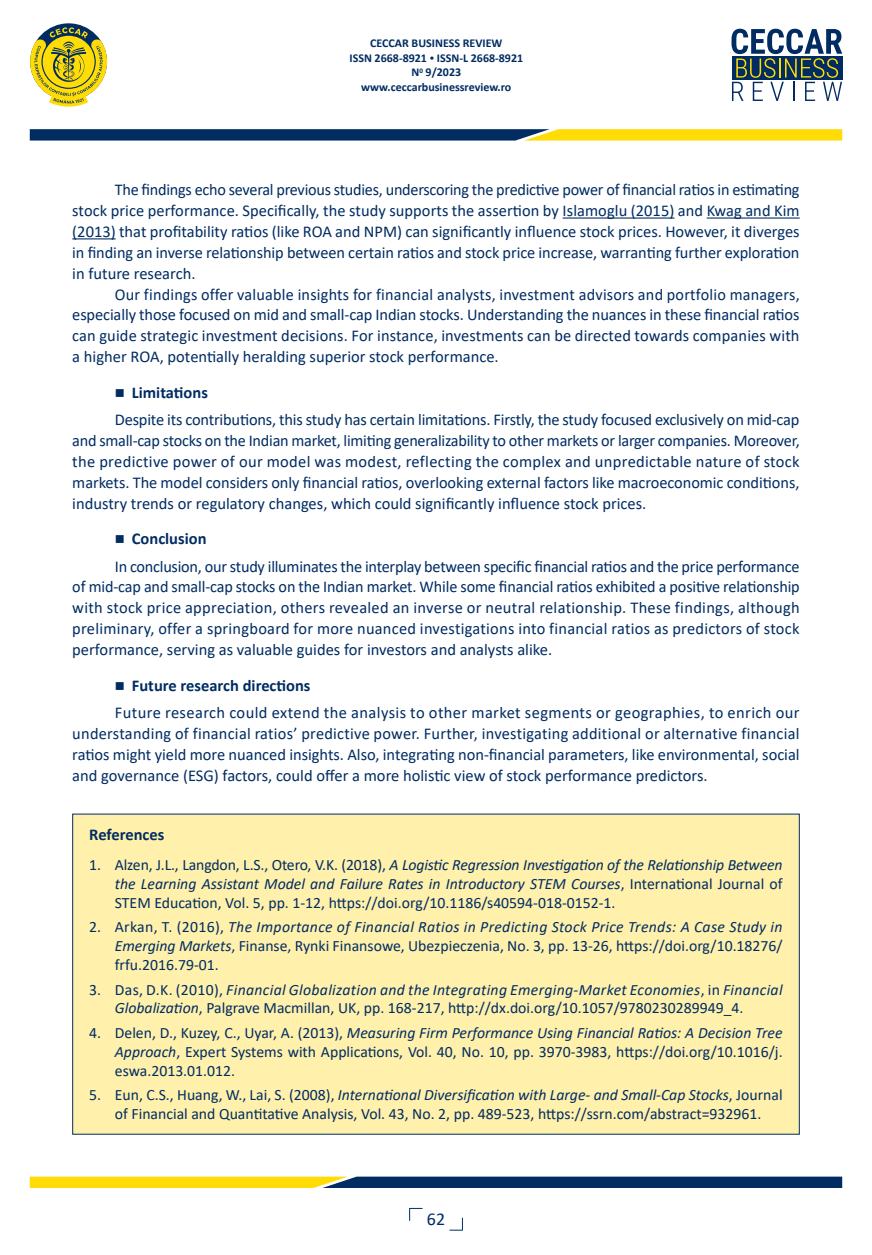
<style>
.page{position:relative;width:872px;height:1255px;background:#fff}
.page>*{position:absolute;margin:0;border:0;box-sizing:border-box;transform-origin:0 0}
.t1{font:18px "Calibri";color:#002c62}
.t2{font:16.5px/20.9px "Calibri";letter-spacing:-.005em;color:#002c62;text-align:justify}
.t3{font:16.5px/27.3px "Calibri";letter-spacing:.025em;color:#002c62}
.t4{font:700 16.5px "Calibri";color:#002c62}
.t5{font:15.75px/18.9px "Calibri";color:#002c62;text-align:justify}
.t6{font:700 12px/14.4px "Calibri";color:#002c62;text-align:center}
.s1{font-size:9px}
.s2{font-weight:700}
.s3{font-style:italic}
</style>
<div class="page">
<svg style="left:409px;top:1207px;width:13px;height:13px"></svg>
<svg style="left:30px;top:27px;width:77px;height:80px"></svg>
<svg style="left:731px;top:29px;width:111px;height:72px"></svg>
<svg style="left:30px;top:129px;width:812px;height:11px;background:#637144"></svg>
<svg style="left:30px;top:1176px;width:812px;height:11px;background:#6a774c"></svg>
<svg style="left:449px;top:1217px;width:14px;height:13px"></svg>
<hr style="left:562px;top:217px;width:112px;height:1px;background:#002c62">
<hr style="left:706px;top:217px;width:93px;height:1px;background:#002c62">
<hr style="left:72px;top:238px;width:44px;height:1px;background:#002c62">
<div style="left:72px;top:813px;width:727px;height:321px;background:#fff0ab"></div>
<p class="t6" style="left:349px;top:36px;width:175px">CECCAR BUSINESS REVIEW<br>ISSN 2668-8921 <span class="s1">•</span> ISSN-L 2668-8921<br>N<sup>0</sup> 9/2023 www.ceccarbusinessreview.ro</p>
<p class="t2" style="left:72px;top:179px;width:729px;text-indent:43px">The findings echo several previous studies, underscoring the predictive power of financial ratios in estimating stock price performance. Specifically, the study supports the assertion by Islamoglu (2015) and Kwag and Kim (2013) that profitability ratios (like ROA and NPM) can significantly influence stock prices. However, it diverges in finding an inverse relationship between certain ratios and stock price increase, warranting further exploration in future research.</p>
<p class="t2" style="left:72px;top:283px;width:729px;text-indent:43px">Our findings offer valuable insights for financial analysts, investment advisors and portfolio managers, especially those focused on mid and small-cap Indian stocks. Understanding the nuances in these financial ratios can guide strategic investment decisions. For instance, investments can be directed towards companies with a higher ROA, potentially heralding superior stock performance.</p>
<p class="t2" style="left:115px;top:378px;width:686px;line-height:27.3px">■ <span class="s2">Limitations<br></span>Despite its contributions, this study has certain limitations. Firstly, the study focused exclusively on mid-cap</p>
<p class="t2" style="left:72px;top:430px;width:729px">and small-cap stocks on the Indian market, limiting generalizability to other markets or larger companies. Moreover, the predictive power of our model was modest, reflecting the complex and unpredictable nature of stock markets. The model considers only financial ratios, overlooking external factors like macroeconomic conditions, industry trends or regulatory changes, which could significantly influence stock prices.</p>
<p class="t2" style="left:115px;top:525px;width:686px;line-height:27.3px">■ <span class="s2">Conclusion<br></span>In conclusion, our study illuminates the interplay between specific financial ratios and the price performance</p>
<p class="t2" style="left:72px;top:576px;width:729px">of mid-cap and small-cap stocks on the Indian market. While some financial ratios exhibited a positive relationship with stock price appreciation, others revealed an inverse or neutral relationship. These findings, although preliminary, offer a springboard for more nuanced investigations into financial ratios as predictors of stock performance, serving as valuable guides for investors and analysts alike.</p>
<p class="t3" style="left:115px;top:671px;width:686px">■ <span class="s2">Future research directions<br></span>Future research could extend the analysis to other market segments or geographies, to enrich our</p>
<p class="t2" style="left:72px;top:722px;width:729px">understanding of financial ratios’ predictive power. Further, investigating additional or alternative financial ratios might yield more nuanced insights. Also, integrating non-financial parameters, like environmental, social and governance (ESG) factors, could offer a more holistic view of stock performance predictors.</p>
<p class="t4" style="left:89px;top:823px;width:77px">References</p>
<p class="t5" style="left:115px;top:854px;width:669px;text-indent:-26px">1. Alzen, J.L., Langdon, L.S., Otero, V.K. (2018), <span class="s3">A Logistic Regression Investigation of the Relationship Between the Learning Assistant Model and Failure Rates in Introductory STEM Courses</span>, International Journal of STEM Education, Vol. 5, pp. 1-12, https://doi.org/10.1186/s40594-018-0152-1.</p>
<p class="t5" style="left:115px;top:917px;width:669px;text-indent:-26px">2. Arkan, T. (2016), <span class="s3">The Importance of Financial Ratios in Predicting Stock Price Trends: A Case Study in Emerging Markets</span>, Finanse, Rynki Finansowe, Ubezpieczenia, No. 3, pp. 13-26, https://doi.org/10.18276/ frfu.2016.79-01.</p>
<p class="t5" style="left:115px;top:979px;width:669px;text-indent:-26px">3. Das, D.K. (2010), <span class="s3">Financial Globalization and the Integrating Emerging-Market Economies</span>, in <span class="s3">Financial<br>Globalization</span>, Palgrave Macmillan, UK, pp. 168-217, http://dx.doi.org/10.1057/9780230289949_4.</p>
<p class="t5" style="left:115px;top:1022px;width:669px;text-indent:-26px">4. Delen, D., Kuzey, C., Uyar, A. (2013), <span class="s3">Measuring Firm Performance Using Financial Ratios: A Decision Tree Approach</span>, Expert Systems with Applications, Vol. 40, No. 10, pp. 3970-3983, https://doi.org/10.1016/j. eswa.2013.01.012.</p>
<p class="t5" style="left:89px;top:1085px;width:695px;text-align:center">5. Eun, C.S., Huang, W., Lai, S. (2008), <span class="s3">International Diversification with Large- and Small-Cap Stocks</span>, Journal of Financial and Quantitative Analysis, Vol. 43, No. 2, pp. 489-523, https://ssrn.com/abstract=932961.</p>
<p class="t1" style="left:427px;top:1206px;width:20px">62</p>
</div>
